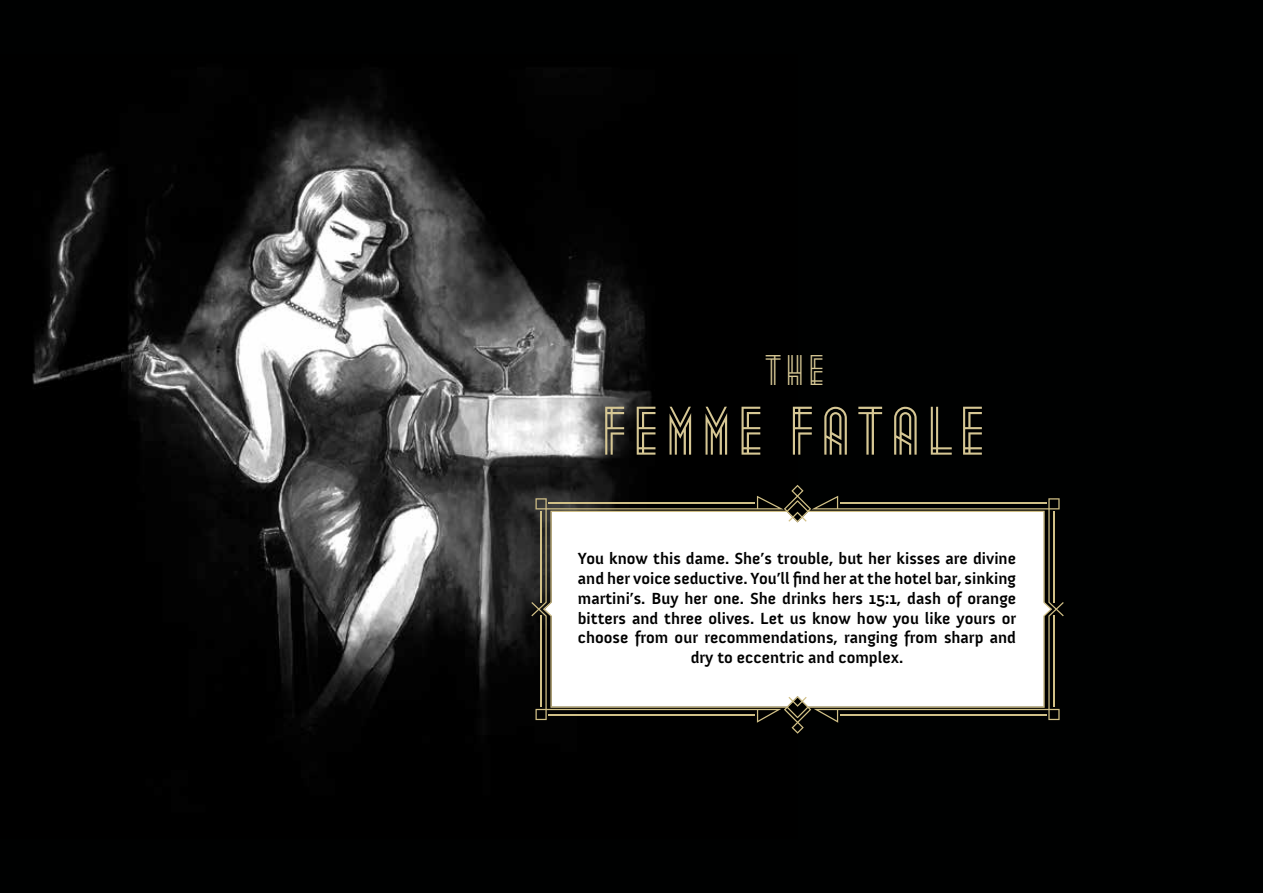
<style>
.page{position:relative;width:1263px;height:893px;background:#000101}
.page>*{position:absolute;margin:0;border:0;box-sizing:border-box;transform-origin:0 0}
.t1{font:60px "Metropolis 1920";letter-spacing:.1em;color:#d6c794}
.t2{font:37.5px "Metropolis 1920";color:#d6c794}
.t3{font:700 16.5px/19.8px "Anivers";color:#000;text-align:center}
</style>
<div class="page">
<img style="left:32px;top:78px;width:620px;height:652px">
<svg style="left:531px;top:485px;width:533px;height:249px"></svg>
<svg style="left:543px;top:500px;width:509px;height:218px;background:#e5e4e2"></svg>
<h2 class="t2" style="left:767px;top:340px;width:61px">THE</h2>
<h1 class="t1" style="left:605px;top:381px;width:386px">FEMME FATALE</h1>
<p class="t3" style="left:578px;top:549px;width:440px">You know this dame. She’s trouble, but her kisses are divine and her voice seductive. You’ll find her at the hotel bar, sinking martini’s. Buy her one. She drinks hers 15:1, dash of orange bitters and three olives. Let us know how you like yours or choose from our recommendations, ranging from sharp and dry to eccentric and complex.</p>
</div>
